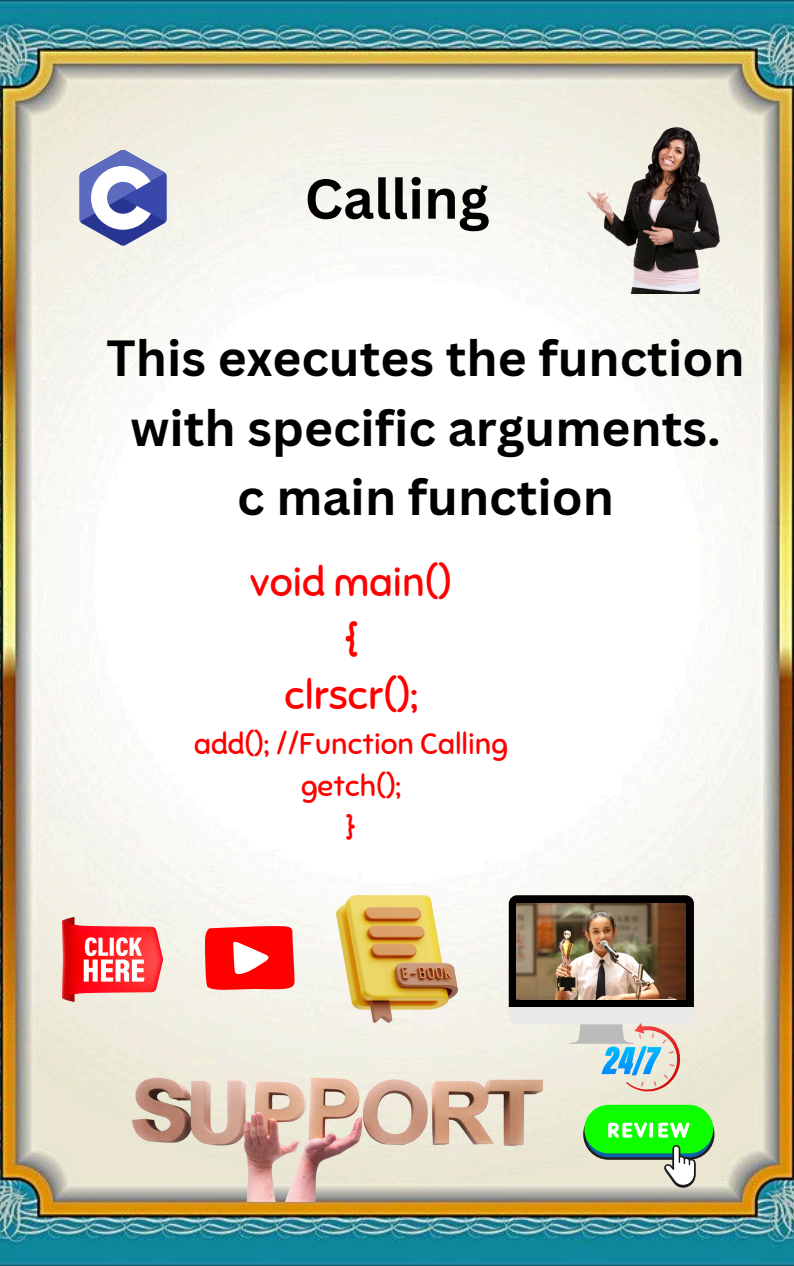
<style>
.page{position:relative;width:794px;height:1266px;background:#fff}
.page>*{position:absolute;margin:0;border:0;box-sizing:border-box;transform-origin:0 0}
.t1{font:700 54.82px "Canva Sans";color:#000}
.t2{font:700 49.5px/69.2px "Canva Sans";color:#000;text-align:center}
.t3{font:40.8px "Sniglet";color:#f00}
.t4{font:29.55px "Sniglet";color:#f00}
</style>
<div class="page">
<img style="left:0;top:0;width:793px;height:1266px">
<svg style="left:80px;top:150px;width:86px;height:96px"></svg>
<img style="left:587px;top:127px;width:132px;height:167px">
<img style="left:62px;top:917px;width:100px;height:84px">
<svg style="left:205px;top:926px;width:89px;height:66px;background:#fe3030"></svg>
<img style="left:337px;top:895px;width:120px;height:128px">
<img style="left:122px;top:1023px;width:429px;height:179px">
<img style="left:508px;top:895px;width:185px;height:196px">
<div style="left:584px;top:1104px;width:129px;height:49px;background:#0dff00;border-radius:24px"></div>
<svg style="left:583px;top:1108px;width:131px;height:79px"></svg>
<p class="t1" style="left:304px;top:160px;width:186px">Calling</p>
<h1 class="t2" style="left:107px;top:322px;width:639px">This executes the function with specific arguments.<br>c main function</h1>
<p class="t3" style="left:250px;top:557px;width:203px">void main()</p>
<h1 class="t3" style="left:344px;top:613px;width:15px">{</h1>
<p class="t3" style="left:284px;top:670px;width:135px">clrscr();</p>
<p class="t4" style="left:194px;top:726px;width:315px">add(); //Function Calling</p>
<p class="t4" style="left:301px;top:767px;width:101px">getch();</p>
<p class="t4" style="left:346px;top:808px;width:11px">}</p>
</div>
